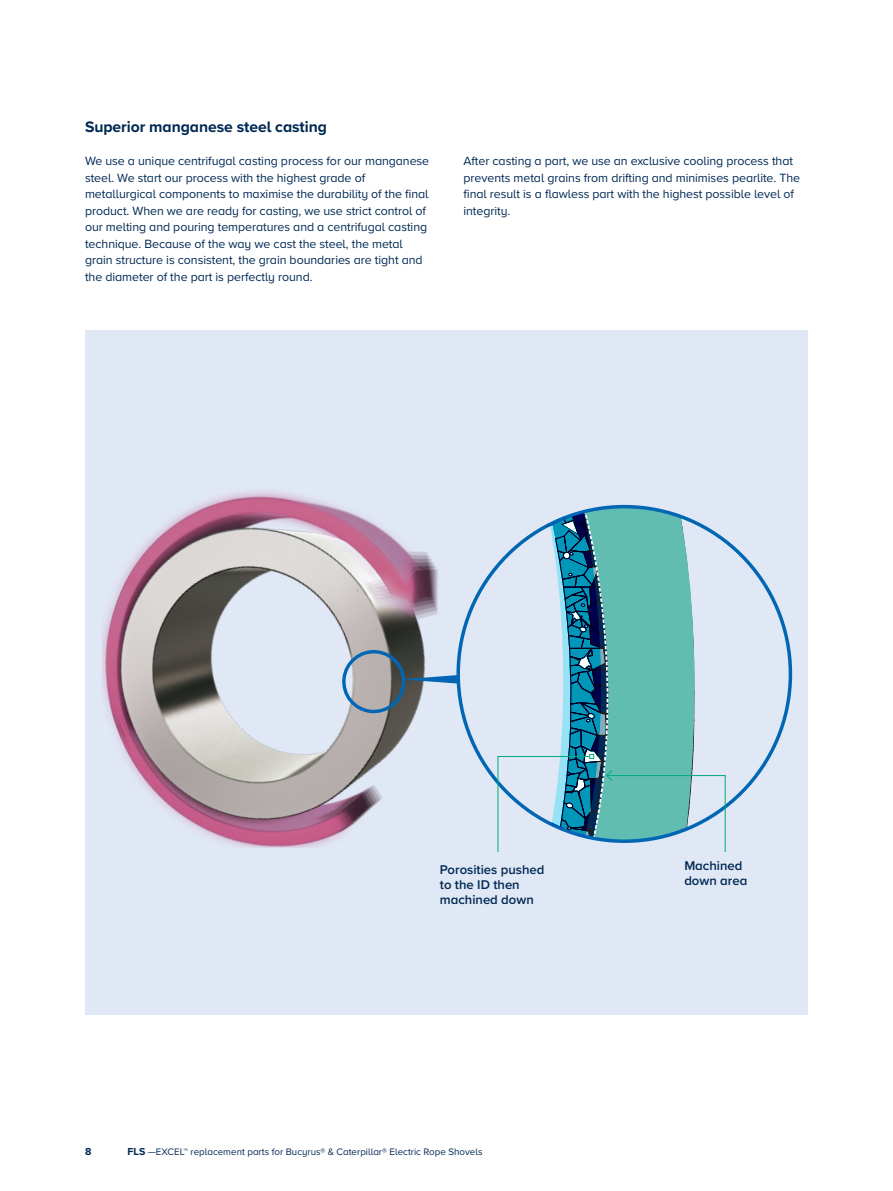
<style>
.page{position:relative;width:893px;height:1191px;background:#fff}
.page>*{position:absolute;margin:0;border:0;box-sizing:border-box;transform-origin:0 0}
.Body_copy{font:700 15.75px "Proxima Nova";letter-spacing:-.005em;color:#002954}
.t1{font:600 13.2px/15px "Proxima Nova";color:#002954}
.Body_copy-2{font:12.3px/16.5px "Proxima Nova";letter-spacing:-.005em;color:#002954}
.t2{font:700 10.5px "Proxima Nova";color:#002954}
.t3{font:9.75px "Proxima Nova";color:#002954}
.s1{font-weight:700;font-size:10.5px}
</style>
<div class="page">
<div style="left:85px;top:331px;width:723px;height:684px;background:#e1e8f5"></div>
<img style="left:102px;top:491px;width:375px;height:356px">
<div style="left:458px;top:506px;width:332px;height:335px;background:#e1e8f5;border-radius:50%"></div>
<svg style="left:339px;top:646px;width:118px;height:69px"></svg>
<svg style="left:497px;top:506px;width:229px;height:346px"></svg>
<p class="Body_copy" style="left:85px;top:115px;width:243px">Superior manganese steel casting</p>
<p class="Body_copy-2" style="left:85px;top:152px;width:346px">We use a unique centrifugal casting process for our manganese steel. We start our process with the highest grade of metallurgical components to maximise the durability of the final product. When we are ready for casting, we use strict control of our melting and pouring temperatures and a centrifugal casting technique. Because of the way we cast the steel, the metal grain structure is consistent, the grain boundaries are tight and the diameter of the part is perfectly round.</p>
<p class="Body_copy-2" style="left:463px;top:152px;width:338px">After casting a part, we use an exclusive cooling process that prevents metal grains from drifting and minimises pearlite. The final result is a flawless part with the highest possible level of integrity.</p>
<p class="t1" style="left:440px;top:862px;width:106px">Porosities pushed to the ID then</p>
<p class="t1" style="left:440px;top:892px;width:95px">machined down</p>
<p class="t2" style="left:85px;top:1144px;width:8px">8</p>
<p class="t3" style="left:128px;top:1144px;width:356px"><span class="s1">FLS</span> —EXCEL™ replacement parts for Bucyrus® &amp; Caterpillar® Electric Rope Shovels</p>
<p class="t1" style="left:684px;top:857px;width:60px">Machined</p>
<p class="t1" style="left:684px;top:872px;width:64px">down area</p>
</div>
